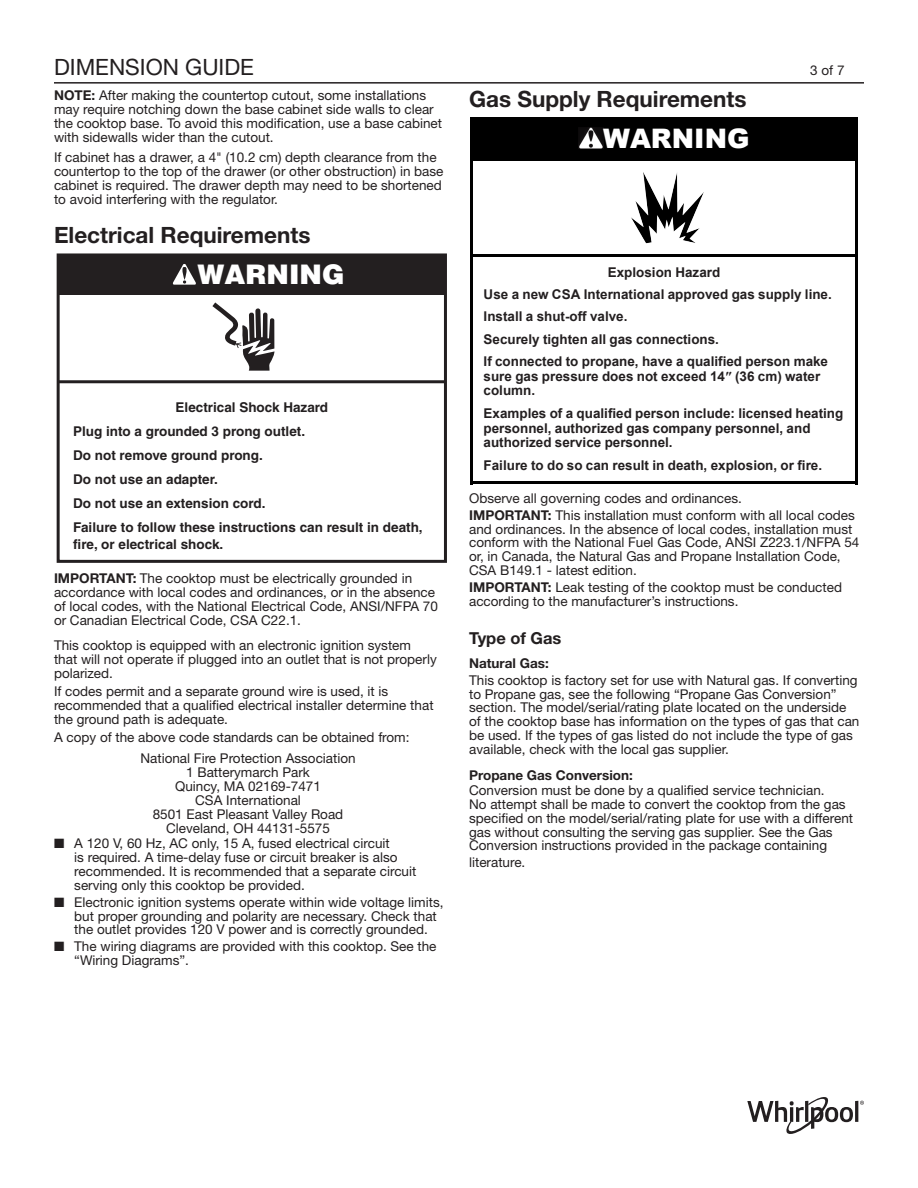
<style>
.page{position:relative;width:918px;height:1188px;background:#fff}
.page>*{position:absolute;margin:0;border:0;box-sizing:border-box;transform-origin:0 0}
.t1{font:900 27px "Helvetica";color:#fff}
.t2{font:900 26.85px "Arial";color:#fff}
.Header_3_Bold_15pt_Left_Normal{font:700 22.5px "Helvetica Neue LT Std";color:#231f20}
.Body_2_Roman_9_pt_Left_Normal{font:700 22.5px "Helvetica Neue LT Std";color:#231f20}
.t3{font:22.5px "Helvetica Neue LT Std";color:#231f20}
.Body_text1{font:700 16.5px "Helvetica Neue LT Std";color:#231f20}
.New_Body{font:13.5px/13.8px "Helvetica Neue LT Std";color:#231f20}
.Header_3_Bold_15pt_Left_Normal-2{font:13.5px/13.8px "Helvetica Neue LT Std";color:#231f20}
.Body_text1_copy{font:13.5px/13.8px "Helvetica Neue LT Std";color:#231f20}
.t4{font:700 13.5px/22.2px "Arial";color:#231f20}
.Body_text1-2{font:13.5px/13.8px "Helvetica Neue LT Std";color:#231f20}
.t5{font:700 13.5px/24px "Helvetica";color:#231f20}
.Body_text1-3{font:700 13.5px "Helvetica Neue LT Std";color:#231f20}
.s1{font-weight:700}
.s2{font-family:"Times New Roman"}
</style>
<div class="page">
<hr style="left:54px;top:82px;width:810px;height:2px;background:#231f20">
<svg style="left:860px;top:1101px;width:4px;height:4px"></svg>
<hr style="left:855px;top:1101px;width:3px;height:21px;background:#231f20">
<svg style="left:747px;top:1097px;width:106px;height:37px"></svg>
<div style="left:470px;top:117px;width:388px;height:44px;background:#000"></div>
<hr style="left:470px;top:159px;width:3px;height:98px;background:#000">
<hr style="left:855px;top:159px;width:3px;height:98px;background:#000">
<hr style="left:473px;top:254px;width:382px;height:3px;background:#000">
<hr style="left:470px;top:256px;width:3px;height:228px;background:#000">
<hr style="left:855px;top:256px;width:3px;height:228px;background:#000">
<hr style="left:473px;top:481px;width:382px;height:3px;background:#000">
<img style="left:579px;top:127px;width:24px;height:21px">
<img style="left:631px;top:172px;width:73px;height:72px">
<svg style="left:212px;top:302px;width:63px;height:69px"></svg>
<div style="left:58px;top:255px;width:387px;height:39px;background:#231f20"></div>
<hr style="left:58px;top:380px;width:388px;height:3px;background:#231f20">
<svg style="left:173px;top:264px;width:23px;height:21px"></svg>
<div style="left:57px;top:253px;width:390px;height:310px;border:3px solid #231f20"></div>
<h3 class="t3" style="left:54px;top:54px;width:202px">DIMENSION GUIDE</h3>
<p class="New_Body" style="left:810px;top:63px;width:36px">3 of 7</p>
<p class="Body_text1_copy" style="left:54px;top:89px;width:390px"><span class="s1">NOTE:</span> After making the countertop cutout, some installations may require notching down the base cabinet side walls to clear the cooktop base. To avoid this modification, use a base cabinet with sidewalls wider than the cutout.</p>
<p class="Body_text1_copy" style="left:54px;top:150px;width:391px">If cabinet has a drawer, a 4" (10.2 cm) depth clearance from the countertop to the top of the drawer (or other obstruction) in base cabinet is required. The drawer depth may need to be shortened to avoid interfering with the regulator.</p>
<p class="Header_3_Bold_15pt_Left_Normal" style="left:54px;top:221px;width:258px">Electrical Requirements</p>
<p class="Body_2_Roman_9_pt_Left_Normal" style="left:469px;top:85px;width:279px">Gas Supply Requirements</p>
<p class="t2" style="left:603px;top:119px;width:148px">WARNING</p>
<p class="t1" style="left:198px;top:257px;width:148px">WARNING</p>
<p class="t5" style="left:73px;top:395px;width:351px;text-indent:102px">Electrical Shock Hazard<br>Plug into a grounded 3 prong outlet.<br>Do not remove ground prong.<br>Do not use an adapter.<br>Do not use an extension cord.<br>Failure to follow these instructions can result in death,</p>
<p class="t5" style="left:73px;top:532px;width:152px">fire, or electrical shock.</p>
<p class="Header_3_Bold_15pt_Left_Normal-2" style="left:54px;top:571px;width:385px"><span class="s1">IMPORTANT:</span> The cooktop must be electrically grounded in accordance with local codes and ordinances, or in the absence of local codes, with the National Electrical Code, ANSI/NFPA 70 or Canadian Electrical Code, CSA C22.1.</p>
<p class="Header_3_Bold_15pt_Left_Normal-2" style="left:54px;top:638px;width:384px">This cooktop is equipped with an electronic ignition system that will not operate if plugged into an outlet that is not properly polarized.</p>
<p class="Header_3_Bold_15pt_Left_Normal-2" style="left:54px;top:684px;width:381px">If codes permit and a separate ground wire is used, it is recommended that a qualified electrical installer determine that the ground path is adequate.</p>
<p class="Header_3_Bold_15pt_Left_Normal-2" style="left:54px;top:730px;width:357px">A copy of the above code standards can be obtained from:</p>
<p class="Header_3_Bold_15pt_Left_Normal-2" style="left:140px;top:752px;width:217px">National Fire Protection Association</p>
<p class="Header_3_Bold_15pt_Left_Normal-2" style="left:186px;top:765px;width:125px">1 Batterymarch Park</p>
<p class="Header_3_Bold_15pt_Left_Normal-2" style="left:175px;top:779px;width:147px">Quincy, MA 02169-7471</p>
<p class="Header_3_Bold_15pt_Left_Normal-2" style="left:195px;top:793px;width:107px">CSA International</p>
<p class="Header_3_Bold_15pt_Left_Normal-2" style="left:153px;top:807px;width:192px">8501 East Pleasant Valley Road</p>
<p class="Header_3_Bold_15pt_Left_Normal-2" style="left:166px;top:821px;width:165px">Cleveland, OH 44131-5575</p>
<p class="New_Body" style="left:74px;top:836px;width:344px;text-indent:-20px">■ A 120 V, 60 Hz, AC only, 15 A, fused electrical circuit<br>is required. A time-delay fuse or circuit breaker is also recommended. It is recommended that a separate circuit serving only this cooktop be provided.</p>
<p class="New_Body" style="left:74px;top:895px;width:371px;text-indent:-20px">■ Electronic ignition systems operate within wide voltage limits, but proper grounding and polarity are necessary. Check that the outlet provides 120 V power and is correctly grounded.</p>
<p class="New_Body" style="left:74px;top:939px;width:364px;text-indent:-20px">■ The wiring diagrams are provided with this cooktop. See the “Wiring Diagrams”.</p>
<p class="t4" style="left:484px;top:261px;width:350px;text-indent:124px">Explosion Hazard<br>Use a new CSA International approved gas supply line.<br>Install a shut-off valve.<br>Securely tighten all gas connections.<br>If connected to propane, have a qualified person make</p>
<p class="t4" style="left:484px;top:369px;width:338px;line-height:14.9px">sure gas pressure does not exceed 14<span class="s2">ʺ</span> (36 cm) water column.</p>
<p class="t4" style="left:484px;top:406px;width:361px;line-height:14.9px">Examples of a qualified person include: licensed heating personnel, authorized gas company personnel, and authorized service personnel.</p>
<p class="t4" style="left:484px;top:454px;width:340px">Failure to do so can result in death, explosion, or fire.</p>
<p class="Body_text1-2" style="left:469px;top:491px;width:274px">Observe all governing codes and ordinances.</p>
<p class="Body_text1-2" style="left:469px;top:508px;width:392px"><span class="s1">IMPORTANT:</span> This installation must conform with all local codes and ordinances. In the absence of local codes, installation must conform with the National Fuel Gas Code, ANSI Z223.1/NFPA 54 or, in Canada, the Natural Gas and Propane Installation Code, CSA B149.1 - latest edition.</p>
<p class="Body_text1-2" style="left:469px;top:580px;width:374px"><span class="s1">IMPORTANT:</span> Leak testing of the cooktop must be conducted according to the manufacturer’s instructions.</p>
<p class="Body_text1" style="left:469px;top:628px;width:94px">Type of Gas</p>
<p class="Body_text1-3" style="left:469px;top:655px;width:81px">Natural Gas:</p>
<p class="New_Body" style="left:469px;top:673px;width:392px">This cooktop is factory set for use with Natural gas. If converting to Propane gas, see the following “Propane Gas Conversion” section. The model/serial/rating plate located on the underside of the cooktop base has information on the types of gas that can be used. If the types of gas listed do not include the type of gas available, check with the local gas supplier.</p>
<p class="Body_text1-3" style="left:469px;top:766px;width:165px">Propane Gas Conversion:</p>
<p class="New_Body" style="left:469px;top:783px;width:386px">Conversion must be done by a qualified service technician.<br>No attempt shall be made to convert the cooktop from the gas specified on the model/serial/rating plate for use with a different gas without consulting the serving gas supplier. See the Gas Conversion instructions provided in the package containing</p>
<p class="New_Body" style="left:469px;top:855px;width:58px">literature.</p>
</div>
